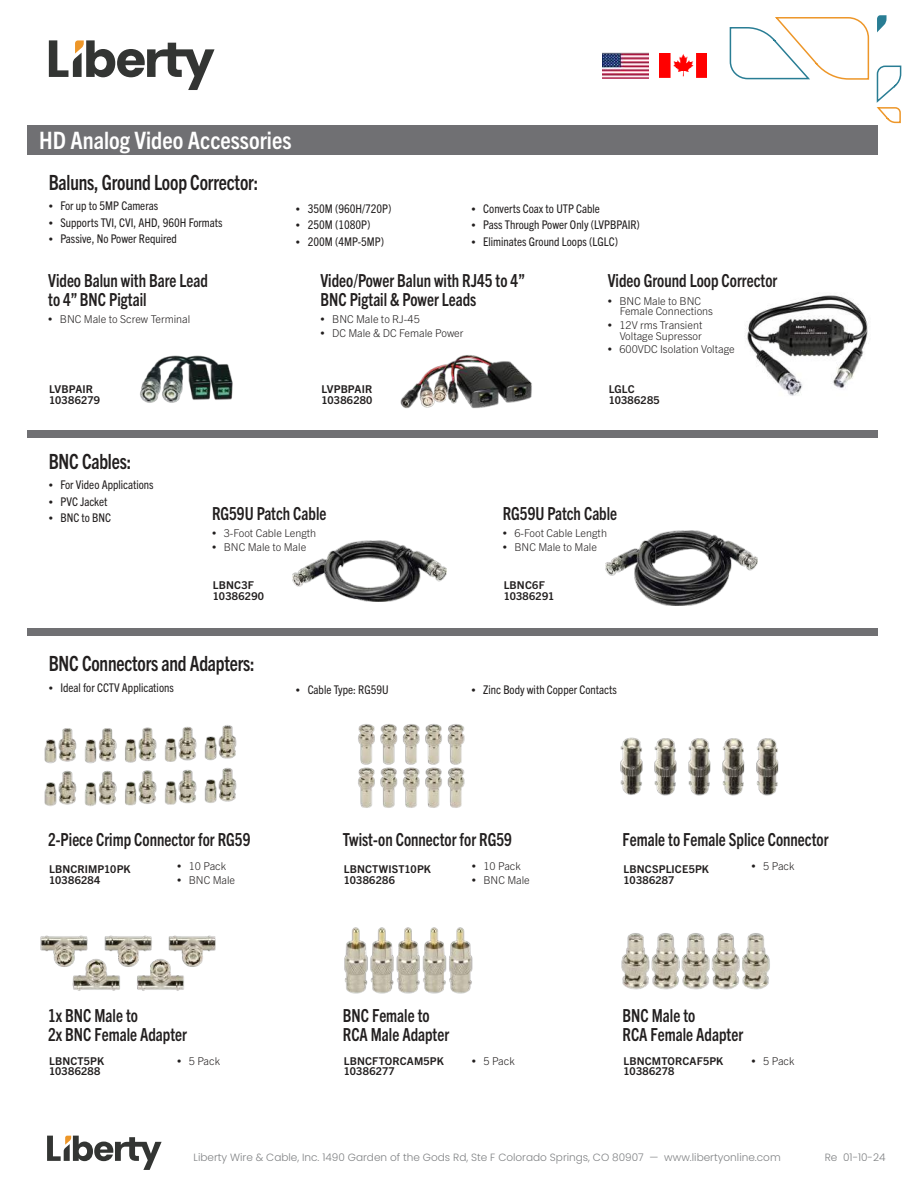
<style>
.page{position:relative;width:918px;height:1188px;background:#fff}
.page>*{position:absolute;margin:0;border:0;box-sizing:border-box;transform-origin:0 0}
.t1{font:700 condensed 24px "Trade Gothic Next LT Pro";color:#fff}
.t2{font:700 condensed 21px "Trade Gothic Next LT Pro";letter-spacing:-.01em;color:#221f1f;scale:.9 1}
.t3{font:700 condensed 18px/18.9px "Trade Gothic Next LT Pro";color:#221f1f;scale:.9 1}
.t4{font:condensed 12px "Trade Gothic Next LT Pro";color:#221f1f}
.t5{font:300 10.8px/10.8px "Trade Gothic Next LT Pro";color:#221f1f}
.t6{font:700 10.8px/10.8px "Trade Gothic Next LT Pro";letter-spacing:.015em;color:#221f1f}
.t7{font:300 10.5px "Poppins";color:#808284}
.s1{font-family:"Myriad Pro";font-stretch:normal;font-size:15px}
.s2{font-family:"Myriad Pro";font-weight:400;font-size:15px}
</style>
<div class="page">
<svg style="left:47px;top:1136px;width:115px;height:34px"></svg>
<svg style="left:729px;top:15px;width:173px;height:109px"></svg>
<svg style="left:49px;top:40px;width:166px;height:50px"></svg>
<img style="left:602px;top:53px;width:47px;height:26px">
<img style="left:660px;top:53px;width:47px;height:25px">
<div style="left:27px;top:431px;width:851px;height:7px;background:#707073"></div>
<div style="left:27px;top:629px;width:851px;height:7px;background:#707073"></div>
<img style="left:140px;top:355px;width:93px;height:48px">
<img style="left:400px;top:355px;width:132px;height:54px">
<img style="left:747px;top:295px;width:121px;height:101px">
<img style="left:293px;top:541px;width:154px;height:61px">
<img style="left:606px;top:530px;width:152px;height:75px">
<div style="left:27px;top:125px;width:851px;height:29px;background:#707073"></div>
<img style="left:44px;top:725px;width:193px;height:81px">
<img style="left:358px;top:724px;width:107px;height:84px">
<img style="left:620px;top:737px;width:159px;height:59px">
<img style="left:40px;top:935px;width:176px;height:56px">
<img style="left:621px;top:933px;width:149px;height:57px">
<img style="left:344px;top:927px;width:129px;height:67px">
<h1 class="t1" style="left:39px;top:131px;width:254px">HD Analog Video Accessories</h1>
<h2 class="t2" style="left:49px;top:174px;width:234px">Baluns, Ground Loop Corrector:</h2>
<p class="t4" style="left:49px;top:202px;width:111px"><span class="s1">•</span> For up to 5MP Cameras</p>
<p class="t4" style="left:49px;top:218px;width:175px"><span class="s1">•</span> Supports TVI, CVI, AHD, 960H Formats</p>
<p class="t4" style="left:49px;top:235px;width:130px"><span class="s1">•</span> Passive, No Power Required</p>
<p class="t4" style="left:296px;top:204px;width:97px"><span class="s1">•</span> 350M (960H/720P)</p>
<p class="t4" style="left:296px;top:220px;width:76px"><span class="s1">•</span> 250M (1080P)</p>
<p class="t4" style="left:296px;top:237px;width:90px"><span class="s1">•</span> 200M (4MP-5MP)</p>
<p class="t4" style="left:472px;top:204px;width:130px"><span class="s1">•</span> Converts Coax to UTP Cable</p>
<p class="t4" style="left:472px;top:220px;width:170px"><span class="s1">•</span> Pass Through Power Only (LVPBPAIR)</p>
<p class="t4" style="left:472px;top:237px;width:148px"><span class="s1">•</span> Eliminates Ground Loops (LGLC)</p>
<h3 class="t3" style="left:48px;top:273px;width:179px">Video Balun with Bare Lead to 4” BNC Pigtail</h3>
<p class="t5" style="left:48px;top:315px;width:144px"><span class="s2">•</span> BNC Male to Screw Terminal</p>
<p class="t6" style="left:49px;top:384px;width:52px">LVBPAIR<br>10386279</p>
<h3 class="t3" style="left:320px;top:273px;width:229px">Video/Power Balun with RJ45 to 4”<br>BNC Pigtail &amp; Power Leads</h3>
<p class="t5" style="left:320px;top:315px;width:101px"><span class="s2">•</span> BNC Male to RJ-45</p>
<p class="t5" style="left:320px;top:329px;width:145px"><span class="s2">•</span> DC Male &amp; DC Female Power</p>
<p class="t6" style="left:321px;top:384px;width:53px">LVPBPAIR<br>10386280</p>
<h3 class="t3" style="left:608px;top:273px;width:190px">Video Ground Loop Corrector</h3>
<p class="t5" style="left:620px;top:296px;width:95px;text-indent:-12px"><span class="s2">•</span> BNC Male to BNC<br>Female Connections</p>
<p class="t5" style="left:608px;top:320px;width:96px;text-align:right"><span class="s2">•</span> 12V rms Transient<br>Voltage Supressor</p>
<p class="t5" style="left:608px;top:345px;width:129px"><span class="s2">•</span> 600VDC Isolation Voltage</p>
<p class="t6" style="left:609px;top:384px;width:53px">LGLC<br>10386285</p>
<h2 class="t2" style="left:49px;top:453px;width:93px">BNC Cables:</h2>
<p class="t4" style="left:49px;top:481px;width:106px"><span class="s1">•</span> For Video Applications</p>
<p class="t4" style="left:49px;top:497px;width:60px"><span class="s1">•</span> PVC Jacket</p>
<p class="t4" style="left:49px;top:514px;width:64px"><span class="s1">•</span> BNC to BNC</p>
<h3 class="t3" style="left:212px;top:505px;width:129px">RG59U Patch Cable</h3>
<p class="t5" style="left:212px;top:529px;width:106px"><span class="s2">•</span> 3-Foot Cable Length</p>
<p class="t5" style="left:212px;top:542px;width:96px"><span class="s2">•</span> BNC Male to Male</p>
<p class="t6" style="left:213px;top:580px;width:53px">LBNC3F<br>10386290</p>
<h2 class="t2" style="left:49px;top:656px;width:230px">BNC Connectors and Adapters:</h2>
<p class="t4" style="left:49px;top:683px;width:127px"><span class="s1">•</span> Ideal for CCTV Applications</p>
<p class="t4" style="left:296px;top:685px;width:94px"><span class="s1">•</span> Cable Type: RG59U</p>
<h3 class="t3" style="left:503px;top:505px;width:129px">RG59U Patch Cable</h3>
<p class="t5" style="left:503px;top:529px;width:106px"><span class="s2">•</span> 6-Foot Cable Length</p>
<p class="t5" style="left:503px;top:542px;width:96px"><span class="s2">•</span> BNC Male to Male</p>
<p class="t6" style="left:504px;top:580px;width:52px">LBNC6F<br>10386291</p>
<p class="t4" style="left:472px;top:685px;width:147px"><span class="s1">•</span> Zinc Body with Copper Contacts</p>
<h3 class="t3" style="left:48px;top:832px;width:226px">2-Piece Crimp Connector for RG59</h3>
<p class="t5" style="left:177px;top:862px;width:51px"><span class="s2">•</span> 10 Pack</p>
<p class="t5" style="left:177px;top:876px;width:60px"><span class="s2">•</span> BNC Male</p>
<p class="t6" style="left:49px;top:864px;width:83px">LBNCRIMP10PK<br>10386284</p>
<h3 class="t3" style="left:48px;top:1008px;width:156px">1x BNC Male to<br>2x BNC Female Adapter</h3>
<p class="t6" style="left:49px;top:1056px;width:57px">LBNCT5PK</p>
<p class="t5" style="left:177px;top:1057px;width:44px"><span class="s2">•</span> 5 Pack</p>
<p class="t6" style="left:49px;top:1066px;width:53px">10386288</p>
<h3 class="t3" style="left:343px;top:832px;width:189px">Twist-on Connector for RG59</h3>
<p class="t5" style="left:472px;top:862px;width:51px"><span class="s2">•</span> 10 Pack</p>
<p class="t5" style="left:472px;top:876px;width:60px"><span class="s2">•</span> BNC Male</p>
<p class="t6" style="left:344px;top:864px;width:89px">LBNCTWIST10PK<br>10386286</p>
<h3 class="t3" style="left:343px;top:1008px;width:120px">BNC Female to<br>RCA Male Adapter</h3>
<p class="t6" style="left:344px;top:1056px;width:102px">LBNCFTORCAM5PK</p>
<p class="t5" style="left:472px;top:1057px;width:44px"><span class="s2">•</span> 5 Pack</p>
<p class="t6" style="left:344px;top:1066px;width:52px">10386277</p>
<h3 class="t3" style="left:623px;top:832px;width:230px">Female to Female Splice Connector</h3>
<p class="t6" style="left:624px;top:864px;width:87px">LBNCSPLICE5PK</p>
<p class="t5" style="left:752px;top:862px;width:44px"><span class="s2">•</span> 5 Pack</p>
<p class="t6" style="left:624px;top:875px;width:52px">10386287</p>
<h3 class="t3" style="left:623px;top:1008px;width:135px">BNC Male to<br>RCA Female Adapter</h3>
<p class="t6" style="left:624px;top:1056px;width:101px">LBNCMTORCAF5PK</p>
<p class="t5" style="left:752px;top:1057px;width:44px"><span class="s2">•</span> 5 Pack</p>
<p class="t6" style="left:624px;top:1066px;width:52px">10386278</p>
<p class="t7" style="left:194px;top:1153px;width:589px">Liberty Wire &amp; Cable, Inc. 1490 Garden of the Gods Rd, Ste F Colorado Springs, CO 80907 — www.libertyonline.com</p>
<p class="t7" style="left:825px;top:1153px;width:62px">Re 01-10-24</p>
</div>
